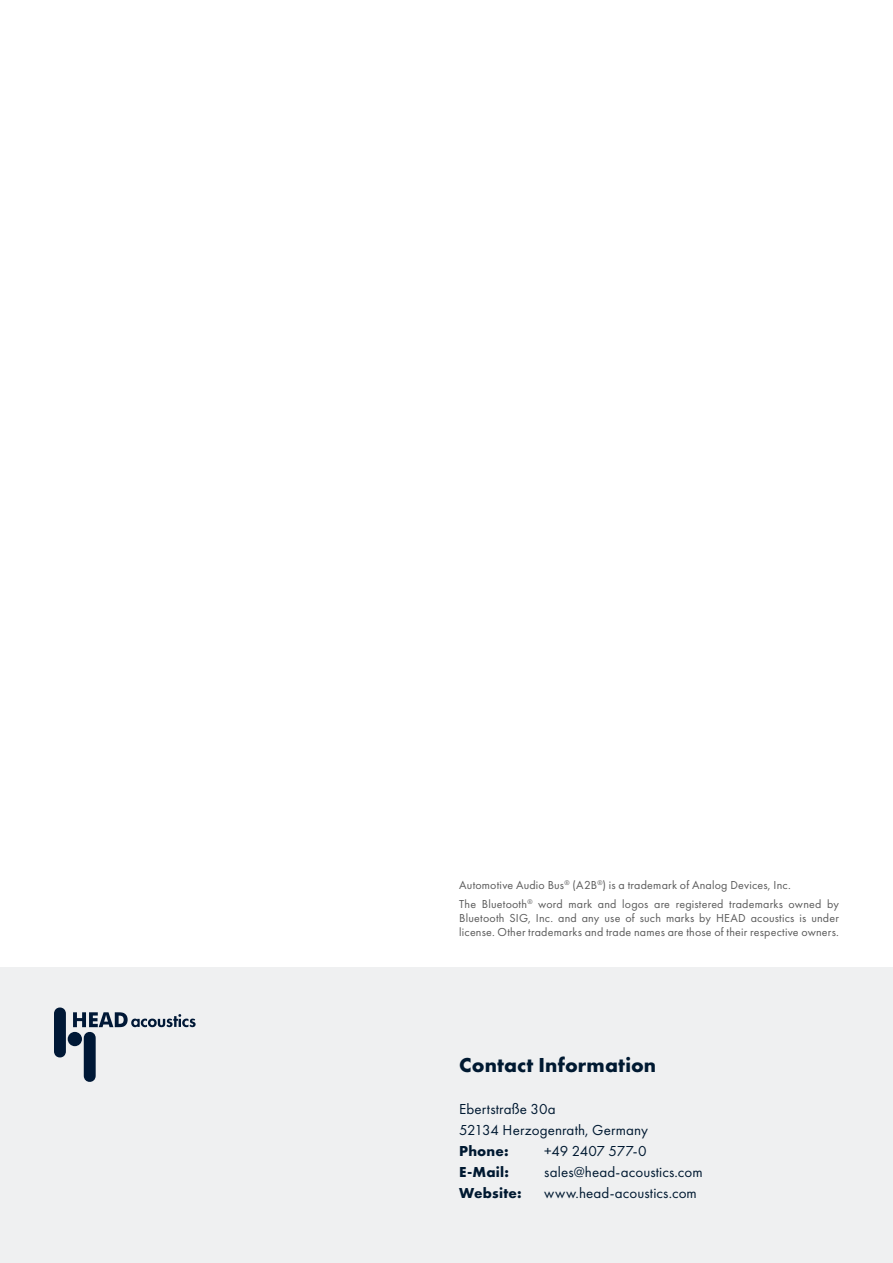
<style>
.page{position:relative;width:893px;height:1263px;background:#fff}
.page>*{position:absolute;margin:0;border:0;box-sizing:border-box;transform-origin:0 0}
.t1{font:700 21px "Futura PT";letter-spacing:.01em;color:#001931}
.t2{font:15px/21px "Futura PT";letter-spacing:.01em;color:#001931}
.t3{font:700 15px "Futura PT";letter-spacing:.015em;color:#001931}
.t4{font:15px "Futura PT";letter-spacing:-.015em;color:#001931}
.t5{font:12px/18.3px "Futura PT";letter-spacing:.015em;color:#5b5b5b}
</style>
<div class="page">
<div style="left:0;top:967px;width:893px;height:296px;background:#eff0f1"></div>
<svg style="left:54px;top:1007px;width:12px;height:51px"></svg>
<div style="left:68px;top:1032px;width:14px;height:14px;background:#001836;border-radius:50%"></div>
<svg style="left:73px;top:1012px;width:123px;height:70px"></svg>
<p class="t5" style="left:459px;top:876px;width:381px">Automotive Audio Bus<sup>®</sup> (A2B<sup>®</sup>) is a trademark of Analog Devices, Inc.<br>The Bluetooth<sup>®</sup> word mark and logos are registered trademarks owned by</p>
<p class="t5" style="left:459px;top:910px;width:381px;line-height:14px">Bluetooth SIG, Inc. and any use of such marks by HEAD acoustics is under license. Other trademarks and trade names are those of their respective owners.</p>
<h1 class="t1" style="left:459px;top:1051px;width:198px">Contact Information</h1>
<p class="t2" style="left:459px;top:1098px;width:190px">Ebertstraße 30a<br>52134 Herzogenrath, Germany</p>
<p class="t3" style="left:459px;top:1141px;width:51px">Phone:</p>
<p class="t4" style="left:544px;top:1142px;width:104px">+49 2407 577-0</p>
<p class="t3" style="left:459px;top:1162px;width:51px">E-Mail:</p>
<p class="t2" style="left:544px;top:1161px;width:160px">sales@head-acoustics.com</p>
<p class="t3" style="left:459px;top:1183px;width:64px">Website:</p>
<p class="t2" style="left:544px;top:1182px;width:154px">www.head-acoustics.com</p>
</div>
